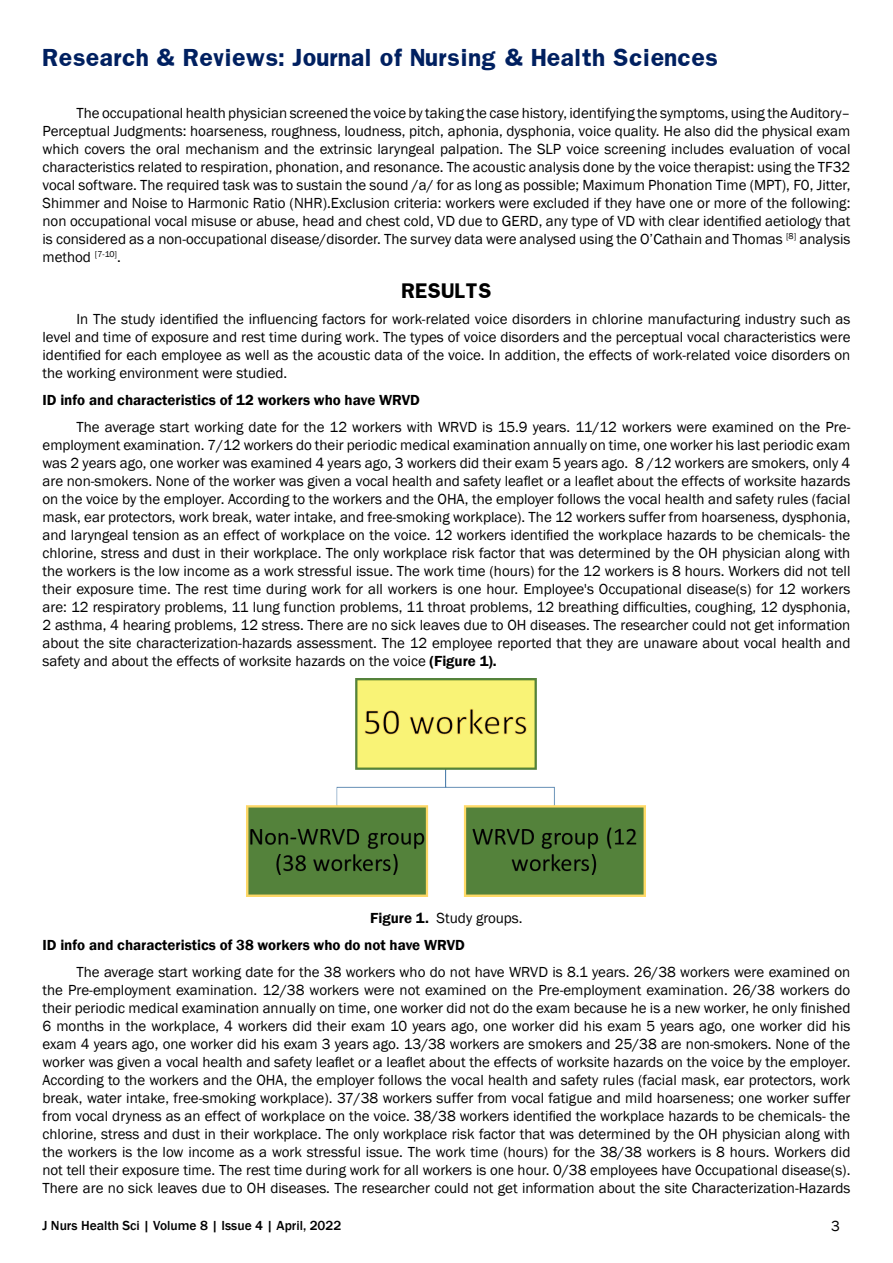
<style>
.page{position:relative;width:893px;height:1263px;background:#fff}
.page>*{position:absolute;margin:0;border:0;box-sizing:border-box;transform-origin:0 0}
.t1{font:700 21px "Franklin";color:#002060}
.t2{font:700 18px "Franklin";color:#000}
.t3{font:15px/18px "Franklin Gothic";color:#000;text-align:justify}
.t4{font:600 15px/27.3px "Franklin Gothic";color:#000}
.t5{font:500 13.5px "Franklin Gothic";color:#000}
.s1{font-weight:600}
.s2{font-weight:400}
</style>
<div class="page">
<img style="left:246px;top:678px;width:400px;height:218px">
<h1 class="t1" style="left:43px;top:43px;width:677px">Research &amp; Reviews: Journal of Nursing &amp; Health Sciences</h1>
<p class="t3" style="left:43px;top:104px;width:809px;text-indent:34px">The occupational health physician screened the voice by taking the case history, identifying the symptoms, using the Auditory– Perceptual Judgments: hoarseness, roughness, loudness, pitch, aphonia, dysphonia, voice quality. He also did the physical exam which covers the oral mechanism and the extrinsic laryngeal palpation. The SLP voice screening includes evaluation of vocal characteristics related to respiration, phonation, and resonance. The acoustic analysis done by the voice therapist: using the TF32 vocal software. The required task was to sustain the sound /a/ for as long as possible; Maximum Phonation Time (MPT), F0, Jitter, Shimmer and Noise to Harmonic Ratio (NHR).Exclusion criteria: workers were excluded if they have one or more of the following: non occupational vocal misuse or abuse, head and chest cold, VD due to GERD, any type of VD with clear identified aetiology that is considered as a non-occupational disease/disorder. The survey data were analysed using the O’Cathain and Thomas <sup>[8]</sup> analysis method <sup>[7-10]</sup>.</p>
<p class="t2" style="left:401px;top:278px;width:92px">RESULTS</p>
<p class="t3" style="left:43px;top:310px;width:809px;text-indent:34px">In The study identified the influencing factors for work-related voice disorders in chlorine manufacturing industry such as level and time of exposure and rest time during work. The types of voice disorders and the perceptual vocal characteristics were identified for each employee as well as the acoustic data of the voice. In addition, the effects of work-related voice disorders on the working environment were studied.</p>
<p class="t4" style="left:43px;top:387px;width:379px">ID info and characteristics of 12 workers who have WRVD</p>
<p class="t3" style="left:43px;top:418px;width:809px;text-indent:34px">The average start working date for the 12 workers with WRVD is 15.9 years. 11/12 workers were examined on the Pre&shy;employment examination. 7/12 workers do their periodic medical examination annually on time, one worker his last periodic exam was 2 years ago, one worker was examined 4 years ago, 3 workers did their exam 5 years ago. 8 /12 workers are smokers, only 4 are non-smokers. None of the worker was given a vocal health and safety leaflet or a leaflet about the effects of worksite hazards on the voice by the employer. According to the workers and the OHA, the employer follows the vocal health and safety rules (facial mask, ear protectors, work break, water intake, and free-smoking workplace). The 12 workers suffer from hoarseness, dysphonia, and laryngeal tension as an effect of workplace on the voice. 12 workers identified the workplace hazards to be chemicals- the chlorine, stress and dust in their workplace. The only workplace risk factor that was determined by the OH physician along with the workers is the low income as a work stressful issue. The work time (hours) for the 12 workers is 8 hours. Workers did not tell their exposure time. The rest time during work for all workers is one hour. Employee's Occupational disease(s) for 12 workers are: 12 respiratory problems, 11 lung function problems, 11 throat problems, 12 breathing difficulties, coughing, 12 dysphonia, 2 asthma, 4 hearing problems, 12 stress. There are no sick leaves due to OH diseases. The researcher could not get information about the site characterization-hazards assessment. The 12 employee reported that they are unaware about vocal health and safety and about the effects of worksite hazards on the voice <span class="s1">(Figure 1).</span></p>
<p class="t4" style="left:43px;top:904px;width:482px;text-indent:328px">Figure 1. <span class="s2">Study groups.<br></span>ID info and characteristics of 38 workers who do not have WRVD</p>
<p class="t3" style="left:43px;top:963px;width:809px;text-indent:34px">The average start working date for the 38 workers who do not have WRVD is 8.1 years. 26/38 workers were examined on the Pre-employment examination. 12/38 workers were not examined on the Pre-employment examination. 26/38 workers do their periodic medical examination annually on time, one worker did not do the exam because he is a new worker, he only finished 6 months in the workplace, 4 workers did their exam 10 years ago, one worker did his exam 5 years ago, one worker did his exam 4 years ago, one worker did his exam 3 years ago. 13/38 workers are smokers and 25/38 are non-smokers. None of the worker was given a vocal health and safety leaflet or a leaflet about the effects of worksite hazards on the voice by the employer.<br>According to the workers and the OHA, the employer follows the vocal health and safety rules (facial mask, ear protectors, work break, water intake, free-smoking workplace). 37/38 workers suffer from vocal fatigue and mild hoarseness; one worker suffer from vocal dryness as an effect of workplace on the voice. 38/38 workers identified the workplace hazards to be chemicals- the chlorine, stress and dust in their workplace. The only workplace risk factor that was determined by the OH physician along with the workers is the low income as a work stressful issue. The work time (hours) for the 38/38 workers is 8 hours. Workers did not tell their exposure time. The rest time during work for all workers is one hour. 0/38 employees have Occupational disease(s).<br>There are no sick leaves due to OH diseases. The researcher could not get information about the site Characterization-Hazards</p>
<p class="t5" style="left:43px;top:1217px;width:300px">J Nurs Health Sci | Volume 8 | Issue 4 | April, 2022</p>
<p class="t3" style="left:831px;top:1217px;width:10px">3</p>
</div>
